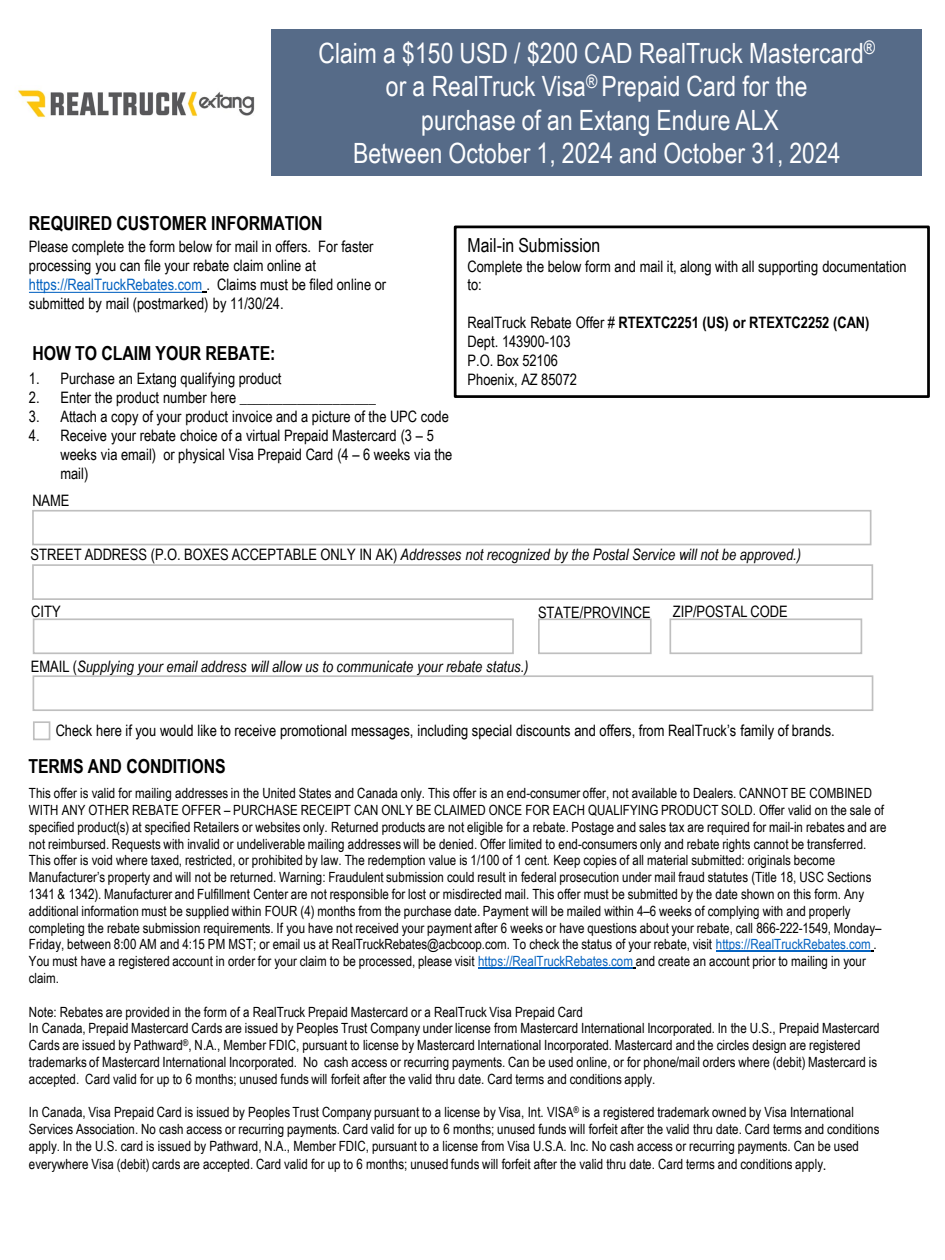
<style>
.page{position:relative;width:945px;height:1260px;background:#fff}
.page>*{position:absolute;margin:0;border:0;box-sizing:border-box;transform-origin:0 0}
.t1{font:28px "Arial Narrow";letter-spacing:.005em;color:#fff}
.t2{font:700 19.25px "Arial Narrow";letter-spacing:-.005em;color:#000}
.t3{font:19.25px "Arial Narrow";color:#000}
.t4{font:15.75px/18.9px "Arial Narrow";letter-spacing:-.005em;color:#000}
.t5{font:italic 15.75px "Arial Narrow";letter-spacing:-.005em;color:#000}
.t6{font:700 15.75px "Arial Narrow";letter-spacing:-.005em;color:#000}
.t7{font:14px/16.8px "Arial Narrow";letter-spacing:.005em;color:#000}
.s1{color:#0563c1}
.s2{font-weight:400}
.s3{font-style:normal}
.s4{font-size:15.75px}
</style>
<div class="page">
<hr style="left:716px;top:951px;width:155px;height:1px;background:#0563c1">
<hr style="left:478px;top:968px;width:155px;height:1px;background:#0563c1">
<div style="left:32px;top:510px;width:839px;height:35px;border:2px solid #bfbfbf"></div>
<div style="left:32px;top:564px;width:841px;height:36px;border:2px solid #bfbfbf"></div>
<div style="left:33px;top:618px;width:481px;height:36px;border:2px solid #bfbfbf"></div>
<div style="left:33px;top:675px;width:840px;height:36px;border:2px solid #bfbfbf"></div>
<div style="left:538px;top:618px;width:114px;height:36px;border:2px solid #bfbfbf"></div>
<div style="left:669px;top:618px;width:193px;height:36px;border:2px solid #bfbfbf"></div>
<div style="left:33px;top:721px;width:17px;height:19px;border:2px solid #bfbfbf"></div>
<svg style="left:29px;top:292px;width:178px;height:1px"></svg>
<div style="left:454px;top:226px;width:476px;height:172px;border:3px solid #000"></div>
<div style="left:271px;top:29px;width:651px;height:147px;background:#566b88"></div>
<img style="left:18px;top:90px;width:237px;height:28px">
<p class="t1" style="left:318px;top:32px;width:558px">Claim a $150 USD / $200 CAD RealTruck Mastercard<sup>®</sup></p>
<p class="t1" style="left:386px;top:66px;width:423px">or a RealTruck Visa<sup>®</sup> Prepaid Card for the</p>
<p class="t1" style="left:421px;top:99px;width:359px">purchase of an Extang Endure ALX</p>
<p class="t1" style="left:353px;top:133px;width:489px">Between October 1, 2024 and October 31, 2024</p>
<p class="t2" style="left:29px;top:209px;width:295px">REQUIRED CUSTOMER INFORMATION</p>
<p class="t4" style="left:29px;top:237px;width:359px">Please complete the form below for mail in offers. For faster processing you can file your rebate claim online at <span class="s1">https://RealTruckRebates.com</span> . Claims must be filed online or submitted by mail (postmarked) by 11/30/24.</p>
<p class="t2" style="left:32px;top:338px;width:245px">HOW TO CLAIM YOUR REBATE:</p>
<p class="t4" style="left:29px;top:368px;width:254px">1. Purchase an Extang qualifying product</p>
<p class="t4" style="left:29px;top:387px;width:349px">2. Enter the product number here ___________________</p>
<p class="t4" style="left:29px;top:406px;width:421px">3. Attach a copy of your product invoice and a picture of the UPC code</p>
<p class="t4" style="left:60px;top:425px;width:393px;text-indent:-31px">4. Receive your rebate choice of a virtual Prepaid Mastercard (3 – 5 weeks via email) or physical Visa Prepaid Card (4 – 6 weeks via the mail)</p>
<p class="t4" style="left:32px;top:490px;width:39px">NAME</p>
<p class="t3" style="left:468px;top:231px;width:134px">Mail-in Submission</p>
<p class="t4" style="left:468px;top:256px;width:441px">Complete the below form and mail it, along with all supporting documentation to:</p>
<p class="t6" style="left:468px;top:311px;width:403px"><span class="s2">RealTruck Rebate Offer #</span> RTEXTC2251 (US) or RTEXTC2252 (CAN)</p>
<p class="t4" style="left:468px;top:332px;width:104px">Dept. 143900-103</p>
<p class="t4" style="left:468px;top:350px;width:92px">P.O. Box 52106</p>
<p class="t4" style="left:468px;top:369px;width:111px">Phoenix, AZ 85072</p>
<p class="t5" style="left:31px;top:544px;width:772px"><span class="s3">STREET ADDRESS (P.O. BOXES ACCEPTABLE ONLY IN AK)</span> Addresses not recognized by the Postal Service will not be approved.)</p>
<p class="t4" style="left:31px;top:601px;width:31px">CITY</p>
<p class="t4" style="left:538px;top:602px;width:114px">STATE/PROVINCE</p>
<p class="t4" style="left:673px;top:602px;width:116px">ZIP/POSTAL CODE</p>
<p class="t5" style="left:31px;top:655px;width:499px"><span class="s3">EMAIL (</span>Supplying your email address will allow us to communicate your rebate status.)</p>
<p class="t4" style="left:56px;top:720px;width:781px">Check here if you would like to receive promotional messages, including special discounts and offers, from RealTruck’s family of brands.</p>
<p class="t2" style="left:28px;top:752px;width:199px">TERMS AND CONDITIONS</p>
<p class="t7" style="left:29px;top:784px;width:859px">This offer is valid for mailing addresses in the United States and Canada only. This offer is an end-consumer offer, not available to Dealers. CANNOT BE COMBINED WITH ANY OTHER REBATE OFFER – PURCHASE RECEIPT CAN ONLY BE CLAIMED ONCE FOR EACH QUALIFYING PRODUCT SOLD. Offer valid on the sale of specified product(s) at specified Retailers or websites only. Returned products are not eligible for a rebate. Postage and sales tax are required for mail-in rebates and are not reimbursed. Requests with invalid or undeliverable mailing addresses will be denied. Offer limited to end-consumers only and rebate rights cannot be transferred.<br>This offer is void where taxed, restricted, or prohibited by law. The redemption value is 1/100 of 1 cent. Keep copies of all material submitted: originals become Manufacturer’s property and will not be returned. Warning: Fraudulent submission could result in federal prosecution under mail fraud statutes (Title 18, USC Sections 1341 &amp; 1342). Manufacturer and Fulfillment Center are not responsible for lost or misdirected mail. This offer must be submitted by the date shown on this form. Any additional information must be supplied within FOUR (4) months from the purchase date. Payment will be mailed within 4–6 weeks of complying with and properly completing the rebate submission requirements. If you have not received your payment after 6 weeks or have questions about your rebate, call 866-222-1549, Monday– Friday, between 8:00 AM and 4:15 PM MST; or email us at RealTruckRebates@acbcoop.com. To check the status of your rebate, visit <span class="s1">https://RealTruckRebates.com</span> .<br>You must have a registered account in order for your claim to be processed, please visit <span class="s1">https://RealTruckRebates.com</span> and create an account prior to mailing in your claim.</p>
<p class="t7" style="left:29px;top:1003px;width:555px">Note: Rebates are provided in the form of a RealTruck Prepaid Mastercard or a RealTruck Visa Prepaid Card</p>
<p class="t7" style="left:29px;top:1020px;width:852px">In Canada, Prepaid Mastercard Cards are issued by Peoples Trust Company under license from Mastercard International Incorporated. In the U.S., Prepaid Mastercard Cards are issued by Pathward<sup>®</sup>, N.A., Member FDIC, pursuant to license by Mastercard International Incorporated. Mastercard and the circles design are registered trademarks of Mastercard International Incorporated. No cash access or recurring payments. Can be used online, or for phone/mail orders where (debit) Mastercard is accepted. Card valid for up to 6 months; unused funds will forfeit after the valid thru date. Card terms and conditions apply.</p>
<p class="t7" style="left:29px;top:1104px;width:852px">In Canada, Visa Prepaid Card is issued by Peoples Trust Company pursuant to a license by Visa, Int. VISA<sup>®</sup> is a registered trademark owned by Visa International<br>Services Association. No cash access or recurring payments. Card valid for up to 6 months; unused funds will forfeit after the valid thru date. Card terms and conditions apply. In the U.S. card is issued by Pathward, N.A., Member FDIC, pursuant to a license from Visa U.S.A. Inc. No cash access or recurring payments. Can be used</p>
<p class="t7" style="left:29px;top:1156px;width:799px">everywhere Visa (debit) cards are accepted. Card valid for up to 6 months; unused funds will forfeit after the valid thru date. Card terms and conditions apply<span class="s4">.</span></p>
</div>
